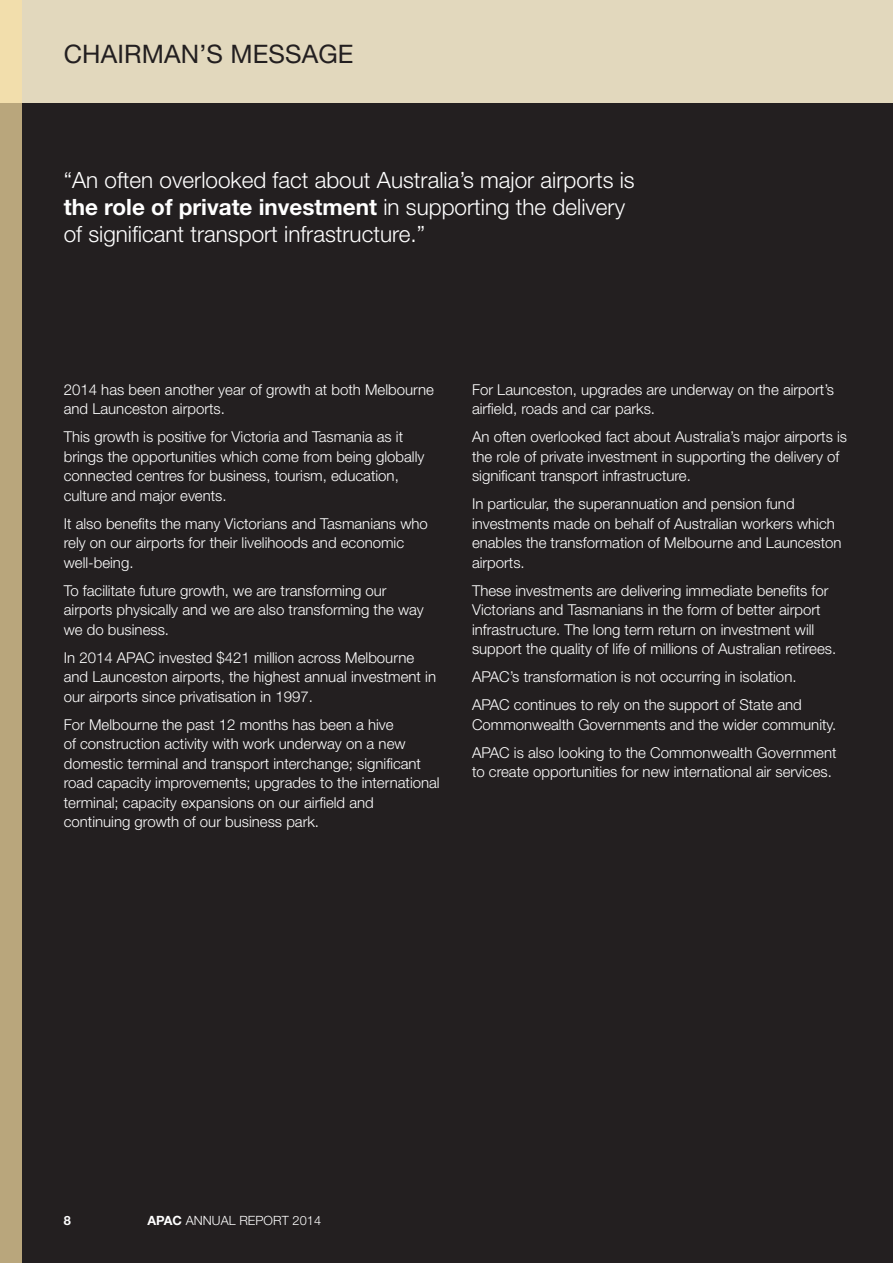
<style>
.page{position:relative;width:893px;height:1263px;background:#231f20}
.page>*{position:absolute;margin:0;border:0;box-sizing:border-box;transform-origin:0 0}
.Head_A{font:25.5px "Helvetica Neue LT";letter-spacing:.005em;color:#231f20}
.standout{font:300 22.5px/27px "Helvetica Neue LT";color:#fff}
.text_white{font:300 15px/19.5px "Helvetica Neue LT";color:#fff}
.text_1{font:300 12.75px "Helvetica Neue LT";letter-spacing:.005em;color:#fff}
.text_1-2{font:700 12.75px "Helvetica Neue LT";color:#fff}
.s1{font-weight:700}
</style>
<div class="page">
<div style="left:0;top:0;width:893px;height:102px;background:#e2d8bd"></div>
<svg style="left:0;top:0;width:21px;height:1263px;background:#bdaa7f"></svg>
<p class="Head_A" style="left:64px;top:38px;width:291px">CHAIRMAN’S MESSAGE</p>
<p class="standout" style="left:64px;top:166px;width:572px">“An often overlooked fact about Australia’s major airports is <span class="s1">the role of private investment</span> in supporting the delivery of significant transport infrastructure.”</p>
<p class="text_white" style="left:64px;top:379px;width:372px">2014 has been another year of growth at both Melbourne and Launceston airports.</p>
<p class="text_white" style="left:64px;top:427px;width:362px">This growth is positive for Victoria and Tasmania as it brings the opportunities which come from being globally connected centres for business, tourism, education, culture and major events.</p>
<p class="text_white" style="left:64px;top:513px;width:366px">It also benefits the many Victorians and Tasmanians who rely on our airports for their livelihoods and economic well-being.</p>
<p class="text_white" style="left:64px;top:580px;width:362px">To facilitate future growth, we are transforming our airports physically and we are also transforming the way we do business.</p>
<p class="text_white" style="left:64px;top:647px;width:374px">In 2014 APAC invested $421 million across Melbourne and Launceston airports, the highest annual investment in our airports since privatisation in 1997.</p>
<p class="text_white" style="left:64px;top:714px;width:377px">For Melbourne the past 12 months has been a hive<br>of construction activity with work underway on a new domestic terminal and transport interchange; significant road capacity improvements; upgrades to the international terminal; capacity expansions on our airfield and continuing growth of our business park.</p>
<p class="text_white" style="left:472px;top:379px;width:364px">For Launceston, upgrades are underway on the airport’s airfield, roads and car parks.</p>
<p class="text_white" style="left:472px;top:427px;width:377px">An often overlooked fact about Australia’s major airports is the role of private investment in supporting the delivery of significant transport infrastructure.</p>
<p class="text_white" style="left:472px;top:494px;width:371px">In particular, the superannuation and pension fund investments made on behalf of Australian workers which enables the transformation of Melbourne and Launceston airports.</p>
<p class="text_white" style="left:472px;top:580px;width:366px">These investments are delivering immediate benefits for Victorians and Tasmanians in the form of better airport infrastructure. The long term return on investment will support the quality of life of millions of Australian retirees.</p>
<p class="text_white" style="left:472px;top:667px;width:326px">APAC’s transformation is not occurring in isolation.</p>
<p class="text_white" style="left:472px;top:695px;width:366px">APAC continues to rely on the support of State and<br>Commonwealth Governments and the wider community.</p>
<p class="text_white" style="left:472px;top:742px;width:366px">APAC is also looking to the Commonwealth Government to create opportunities for new international air services.</p>
<p class="text_1-2" style="left:64px;top:1212px;width:9px">8</p>
<p class="text_1" style="left:147px;top:1212px;width:175px"><span class="s1">APAC</span> ANNUAL REPORT 2014</p>
</div>
